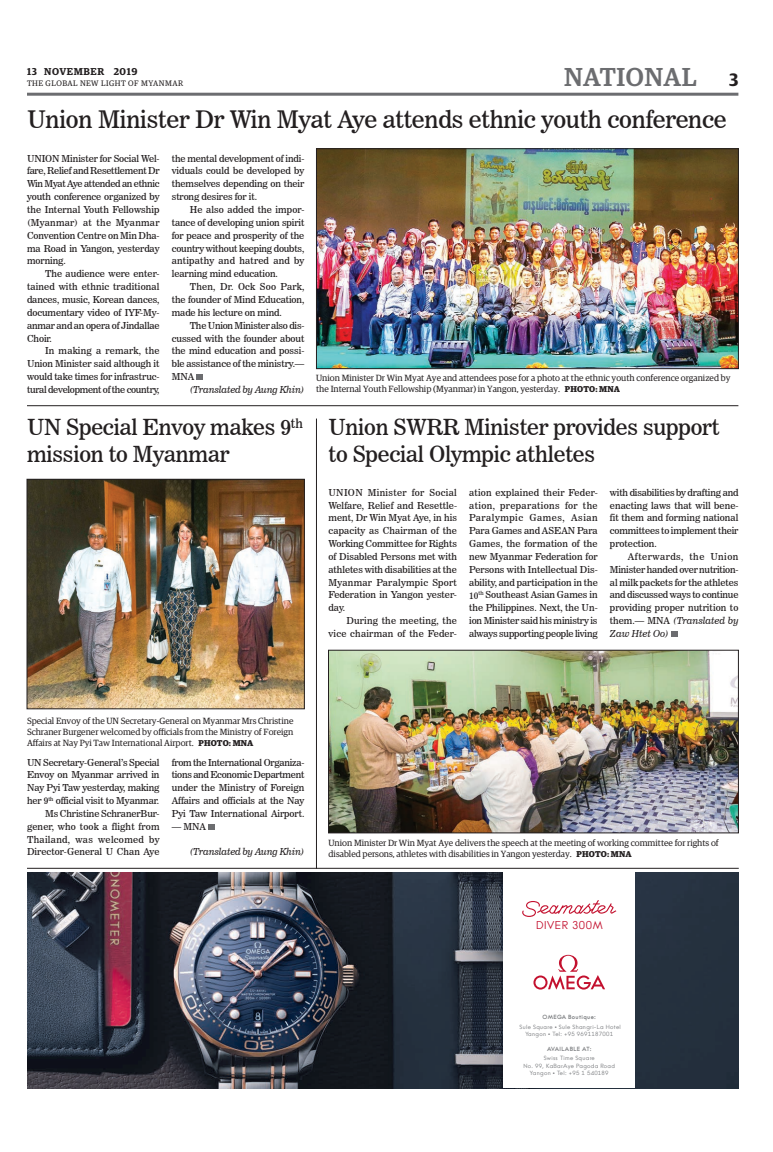
<style>
.page{position:relative;width:773px;height:1152px;background:#fff}
.page>*{position:absolute;margin:0;border:0;box-sizing:border-box;transform-origin:0 0}
.t1{font:500 26px "Guardian Egyp";letter-spacing:.02em;color:#6c6d70}
.t2{font:24px "News 706 BT Roman C";letter-spacing:-.01em;color:#231f20}
.t3{font:22px/26.4px "News 706 BT Roman C";letter-spacing:-.01em;color:#231f20}
.t4{font:11.3px "OMEGACTGOLD";letter-spacing:.05em;color:#c3102e}
.t5{font:600 10px "Guardian Egyp";letter-spacing:.06em;color:#231f20}
.t6{font:9.5px/12.9px "News 706 BT Roman C";letter-spacing:-.01em;color:#231f20;text-align:justify}
.t7{font:9.5px/12.9px "News 706 BT Italic C";letter-spacing:-.01em;color:#231f20}
.t8{font:9.5px/12.9px "News 706 BT Roman C";letter-spacing:.015em;color:#231f20;text-align:right}
.t9{font:9px/10.8px "Guardian Egyp";color:#231f20}
.t10{font:8px "Guardian Egyp";letter-spacing:.06em;color:#231f20}
.t11{font:6px/7.2px "OMEGACTGOLD";letter-spacing:.05em;color:#76787b;text-align:center}
.t12{font:700 6px "OMEGACTGOLD";letter-spacing:.05em;color:#76787b}
.s1{font-weight:600;font-size:18px;color:#231f20}
.s2{font-weight:700;font-size:8.5px}
.s3{font-family:"News 706 BT Roman C"}
</style>
<div class="page">
<hr style="left:27px;top:93px;width:711px;height:3px;background:#6c6d70">
<img style="left:27px;top:872px;width:711px;height:216px">
<div style="left:503px;top:872px;width:132px;height:216px;background:#fff"></div>
<svg style="left:522px;top:900px;width:94px;height:17px"></svg>
<svg style="left:533px;top:955px;width:72px;height:35px"></svg>
<hr style="left:27px;top:868px;width:711px;height:1px;background:#231f20">
<div style="left:196px;top:374px;width:7px;height:6px;background:#6c6d70"></div>
<img style="left:318px;top:151px;width:418px;height:216px">
<div style="left:316px;top:149px;width:422px;height:220px;border:1px solid #231f20"></div>
<hr style="left:27px;top:405px;width:711px;height:1px;background:#231f20">
<svg style="left:671px;top:631px;width:6px;height:6px"></svg>
<img style="left:330px;top:652px;width:406px;height:179px">
<div style="left:328px;top:650px;width:410px;height:183px;border:1px solid #231f20"></div>
<svg style="left:208px;top:824px;width:6px;height:6px"></svg>
<img style="left:29px;top:481px;width:273px;height:226px">
<div style="left:27px;top:479px;width:277px;height:230px;border:1px solid #231f20"></div>
<hr style="left:316px;top:419px;width:1px;height:450px;background:#231f20">
<p class="t5" style="left:27px;top:64px;width:112px">13 NOVEMBER 2019</p>
<p class="t10" style="left:27px;top:78px;width:158px">THE GLOBAL NEW LIGHT OF MYANMAR</p>
<h1 class="t1" style="left:564px;top:59px;width:176px">NATIONAL <span class="s1">3</span></h1>
<h2 class="t2" style="left:27px;top:105px;width:701px">Union Minister Dr Win Myat Aye attends ethnic youth conference</h2>
<p class="t6" style="left:27px;top:152px;width:134px">UNION Minister for Social Wel&shy;fare, Relief and Resettlement Dr Win Myat Aye attended an ethnic youth conference organized by the Internal Youth Fellowship (Myanmar) at the Myanmar Convention Centre on Min Dha&shy;ma Road in Yangon, yesterday morning.</p>
<p class="t6" style="left:27px;top:267px;width:134px;text-indent:18px">The audience were enter&shy;tained with ethnic traditional dances, music, Korean dances, documentary video of IYF-My&shy;anmar and an opera of Jindallae Choir.</p>
<p class="t6" style="left:27px;top:344px;width:134px;text-indent:18px">In making a remark, the Union Minister said although it would take times for infrastruc&shy;tural development of the country,</p>
<p class="t6" style="left:172px;top:152px;width:134px">the mental development of indi&shy;viduals could be developed by themselves depending on their strong desires for it.</p>
<p class="t6" style="left:172px;top:203px;width:134px;text-indent:18px">He also added the impor&shy;tance of developing union spirit for peace and prosperity of the country without keeping doubts, antipathy and hatred and by learning mind education.</p>
<p class="t6" style="left:172px;top:280px;width:134px;text-indent:18px">Then, Dr. Ock Soo Park, the founder of Mind Education, made his lecture on mind.</p>
<p class="t6" style="left:172px;top:319px;width:134px;text-indent:18px">The Union Minister also dis&shy;cussed with the founder about the mind education and possi&shy;ble assistance of the ministry.— MNA</p>
<p class="t7" style="left:190px;top:383px;width:116px">(Translated by Aung Khin)</p>
<p class="t9" style="left:316px;top:372px;width:416px">Union Minister Dr Win Myat Aye and attendees pose for a photo at the ethnic youth conference organized by the Internal Youth Fellowship (Myanmar) in Yangon, yesterday. <span class="s2">PHOTO: MNA</span></p>
<h3 class="t3" style="left:27px;top:414px;width:277px">UN Special Envoy makes 9<sup>th </sup>mission to Myanmar</h3>
<h3 class="t3" style="left:328px;top:414px;width:392px">Union SWRR Minister provides support to Special Olympic athletes</h3>
<p class="t6" style="left:328px;top:486px;width:130px">UNION Minister for Social Welfare, Relief and Resettle&shy;ment, Dr Win Myat Aye, in his capacity as Chairman of the Working Committee for Rights of Disabled Persons met with athletes with disabilities at the Myanmar Paralympic Sport Federation in Yangon yester&shy;day.</p>
<p class="t8" style="left:328px;top:614px;width:130px">During the meeting, the vice chairman of the Feder-</p>
<p class="t6" style="left:469px;top:486px;width:130px">ation explained their Feder&shy;ation, preparations for the Paralympic Games, Asian Para Games and ASEAN Para Games, the formation of the new Myanmar Federation for Persons with Intellectual Dis&shy;ability, and participation in the 10<sup>th</sup> Southeast Asian Games in the Philippines. Next, the Un&shy;ion Minister said his ministry is always supporting people living</p>
<p class="t6" style="left:610px;top:486px;width:130px">with disabilities by drafting and enacting laws that will bene&shy;fit them and forming national committees to implement their protection.</p>
<p class="t6" style="left:610px;top:550px;width:130px;text-indent:18px">Afterwards, the Union Minister handed over nutrition&shy;al milk packets for the athletes and discussed ways to continue providing proper nutrition to</p>
<p class="t7" style="left:610px;top:614px;width:130px"><span class="s3">them.— MNA</span> (Translated by<br>Zaw Htet Oo)</p>
<p class="t9" style="left:27px;top:715px;width:268px;text-align:justify">Special Envoy of the UN Secretary-General on Myanmar Mrs Christine Schraner Burgener welcomed by officials from the Ministry of Foreign Affairs at Nay Pyi Taw International Airport. <span class="s2">PHOTO: MNA</span></p>
<p class="t6" style="left:27px;top:756px;width:134px;text-align:right">UN Secretary-General’s Special<br>Envoy on Myanmar arrived in<br>Nay Pyi Taw yesterday, making her 9<sup>th</sup> official visit to Myanmar.<br>Ms Christine SchranerBur&shy;gener, who took a flight from<br>Thailand, was welcomed by<br>Director-General U Chan Aye</p>
<p class="t6" style="left:172px;top:756px;width:134px">from the International Organiza&shy;tions and Economic Department under the Ministry of Foreign Affairs and officials at the Nay Pyi Taw International Airport.</p>
<p class="t6" style="left:172px;top:820px;width:36px">— MNA</p>
<p class="t7" style="left:190px;top:846px;width:116px">(Translated by Aung Khin)</p>
<p class="t9" style="left:328px;top:837px;width:392px">Union Minister Dr Win Myat Aye delivers the speech at the meeting of working committee for rights of disabled persons, athletes with disabilities in Yangon yesterday. <span class="s2">PHOTO: MNA</span></p>
<p class="t4" style="left:536px;top:918px;width:68px">DIVER 300M</p>
<p class="t12" style="left:542px;top:1013px;width:55px">OMEGA Boutique:</p>
<p class="t11" style="left:519px;top:1023px;width:103px">Sule Square • Sule Shangri-La Hotel<br>Yangon • Tel: +95 9691187001</p>
<p class="t12" style="left:547px;top:1045px;width:46px">AVAILABLE AT:</p>
<p class="t11" style="left:523px;top:1055px;width:93px">Swiss Time Square<br>No. 99, KaBarAye Pagoda Road<br>Yangon • Tel: +95 1 540189</p>
</div>
